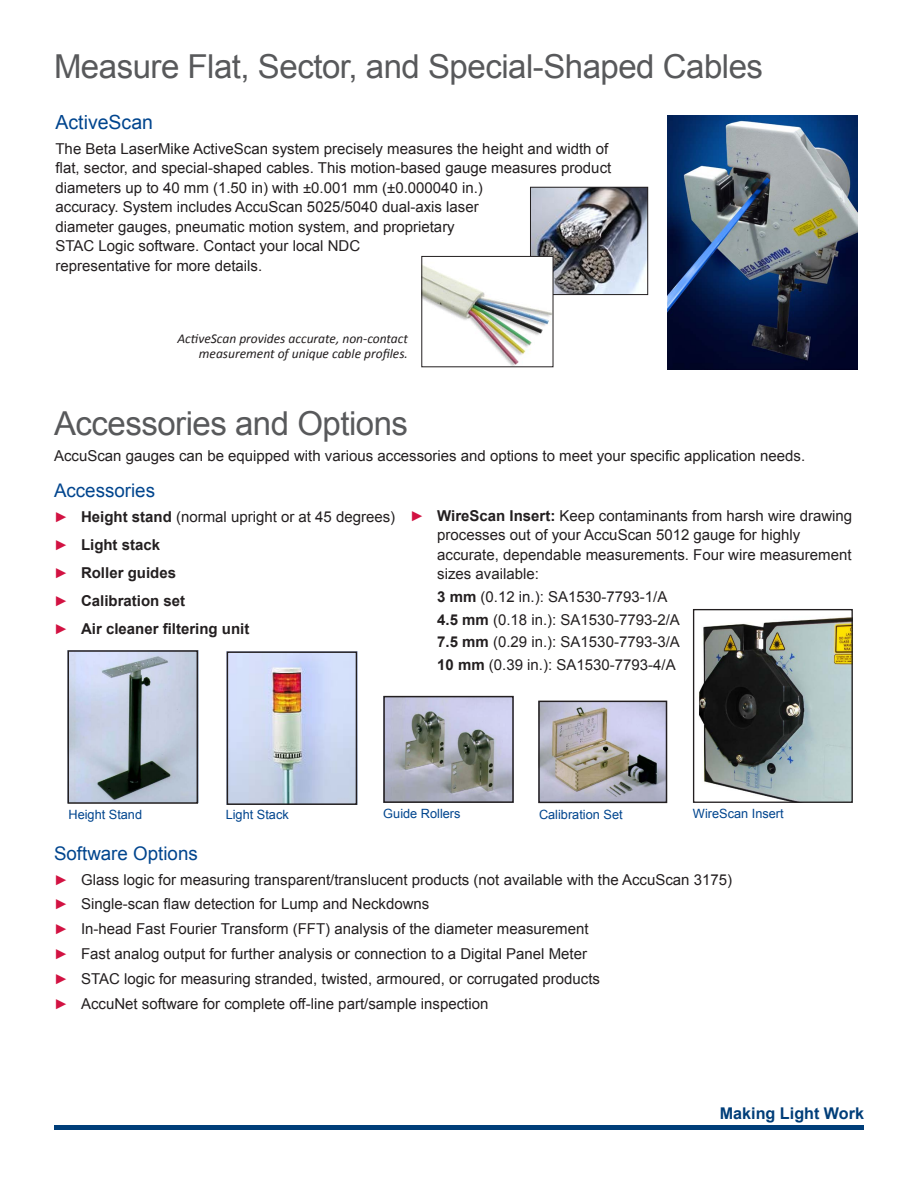
<style>
.page{position:relative;width:918px;height:1188px;background:#fff}
.page>*{position:absolute;margin:0;border:0;box-sizing:border-box;transform-origin:0 0}
.t1{font:33px "Arial";letter-spacing:-.015em;color:#58595b}
.t2{font:19.5px "Arial";color:#00458e}
.t3{font:18.75px "Arial";color:#00458e}
.t4{font:700 16.2px "Arial";color:#003e79}
.t5{font:15px/19.5px "Arial";color:#231f20}
.t6{font:700 15px/28.2px "Arial";color:#231f20}
.t7{font:italic 13.5px/15px "Calibri";color:#231f20;text-align:right}
.t8{font:12.75px "Arial";color:#00458e}
.s1{font-weight:900;font-size:14.25px;color:#d21242}
.s2{font-weight:400}
.s3{font-weight:700}
</style>
<div class="page">
<img style="left:667px;top:116px;width:191px;height:254px">
<img style="left:532px;top:189px;width:114px;height:104px">
<div style="left:530px;top:187px;width:118px;height:108px;border:1px solid #231f20"></div>
<img style="left:423px;top:258px;width:129px;height:107px">
<div style="left:421px;top:256px;width:133px;height:111px;border:1px solid #231f20"></div>
<img style="left:71px;top:653px;width:124px;height:148px">
<div style="left:68px;top:650px;width:130px;height:154px;border:2px solid #231f20"></div>
<img style="left:226px;top:651px;width:128px;height:153px">
<div style="left:227px;top:651px;width:130px;height:154px;border:2px solid #231f20"></div>
<img style="left:386px;top:699px;width:125px;height:101px">
<div style="left:383px;top:696px;width:131px;height:107px;border:2px solid #231f20"></div>
<img style="left:541px;top:704px;width:123px;height:96px">
<div style="left:538px;top:701px;width:129px;height:102px;border:2px solid #231f20"></div>
<img style="left:692px;top:609px;width:159px;height:194px">
<div style="left:693px;top:609px;width:160px;height:194px;border:1px solid #231f20"></div>
<hr style="left:54px;top:1126px;width:810px;height:4px;background:#003e79">
<h1 class="t1" style="left:54px;top:45px;width:711px">Measure Flat, Sector, and Special-Shaped Cables</h1>
<h2 class="t2" style="left:56px;top:109px;width:99px">ActiveScan</h2>
<p class="t5" style="left:56px;top:139px;width:557px">The Beta LaserMike ActiveScan system precisely measures the height and width of flat, sector, and special-shaped cables. This motion-based gauge measures product diameters up to 40 mm (1.50 in) with ±0.001 mm (±0.000040 in.)<br>accuracy. System includes AccuScan 5025/5040 dual-axis laser<br>diameter gauges, pneumatic motion system, and proprietary<br>STAC Logic software. Contact your local NDC<br>representative for more details.</p>
<p class="t7" style="left:177px;top:331px;width:232px">ActiveScan provides accurate, non-contact measurement of unique cable profiles.</p>
<h1 class="t1" style="left:54px;top:402px;width:356px">Accessories and Options</h1>
<p class="t5" style="left:54px;top:446px;width:753px">AccuScan gauges can be equipped with various accessories and options to meet your specific application needs.</p>
<p class="t3" style="left:54px;top:478px;width:103px">Accessories</p>
<p class="t6" style="left:54px;top:503px;width:343px"><span class="s1">►</span> Height stand <span class="s2">(normal upright or at 45 degrees) </span><span class="s1">►</span> Light stack<br><span class="s1">►</span> Roller guides<br><span class="s1">►</span> Calibration set<br><span class="s1">►</span> Air cleaner filtering unit</p>
<p class="t5" style="left:437px;top:506px;width:417px;text-indent:-27px"><span class="s1">►</span> <span class="s3">WireScan Insert:</span> Keep contaminants from harsh wire drawing processes out of your AccuScan 5012 gauge for highly accurate, dependable measurements. Four wire measurement sizes available:</p>
<p class="t5" style="left:437px;top:585px;width:244px;line-height:22.8px"><span class="s3">3 mm</span> (0.12 in.): SA1530-7793-1/A <span class="s3">4.5 mm</span> (0.18 in.): SA1530-7793-2/A <span class="s3">7.5 mm</span> (0.29 in.): SA1530-7793-3/A <span class="s3">10 mm</span> (0.39 in.): SA1530-7793-4/A</p>
<p class="t8" style="left:226px;top:806px;width:65px">Light Stack</p>
<p class="t8" style="left:383px;top:805px;width:79px">Guide Rollers</p>
<p class="t8" style="left:539px;top:806px;width:85px">Calibration Set</p>
<p class="t8" style="left:68px;top:806px;width:75px">Height Stand</p>
<p class="t8" style="left:693px;top:805px;width:92px">WireScan Insert</p>
<p class="t3" style="left:54px;top:841px;width:145px">Software Options</p>
<p class="t5" style="left:54px;top:867px;width:680px;line-height:24.9px"><span class="s1">►</span> Glass logic for measuring transparent/translucent products (not available with the AccuScan 3175) <span class="s1">►</span> Single-scan flaw detection for Lump and Neckdowns<br><span class="s1">►</span> In-head Fast Fourier Transform (FFT) analysis of the diameter measurement<br><span class="s1">►</span> Fast analog output for further analysis or connection to a Digital Panel Meter<br><span class="s1">►</span> STAC logic for measuring stranded, twisted, armoured, or corrugated products<br><span class="s1">►</span> AccuNet software for complete off-line part/sample inspection</p>
<p class="t4" style="left:720px;top:1102px;width:146px">Making Light Work</p>
</div>
